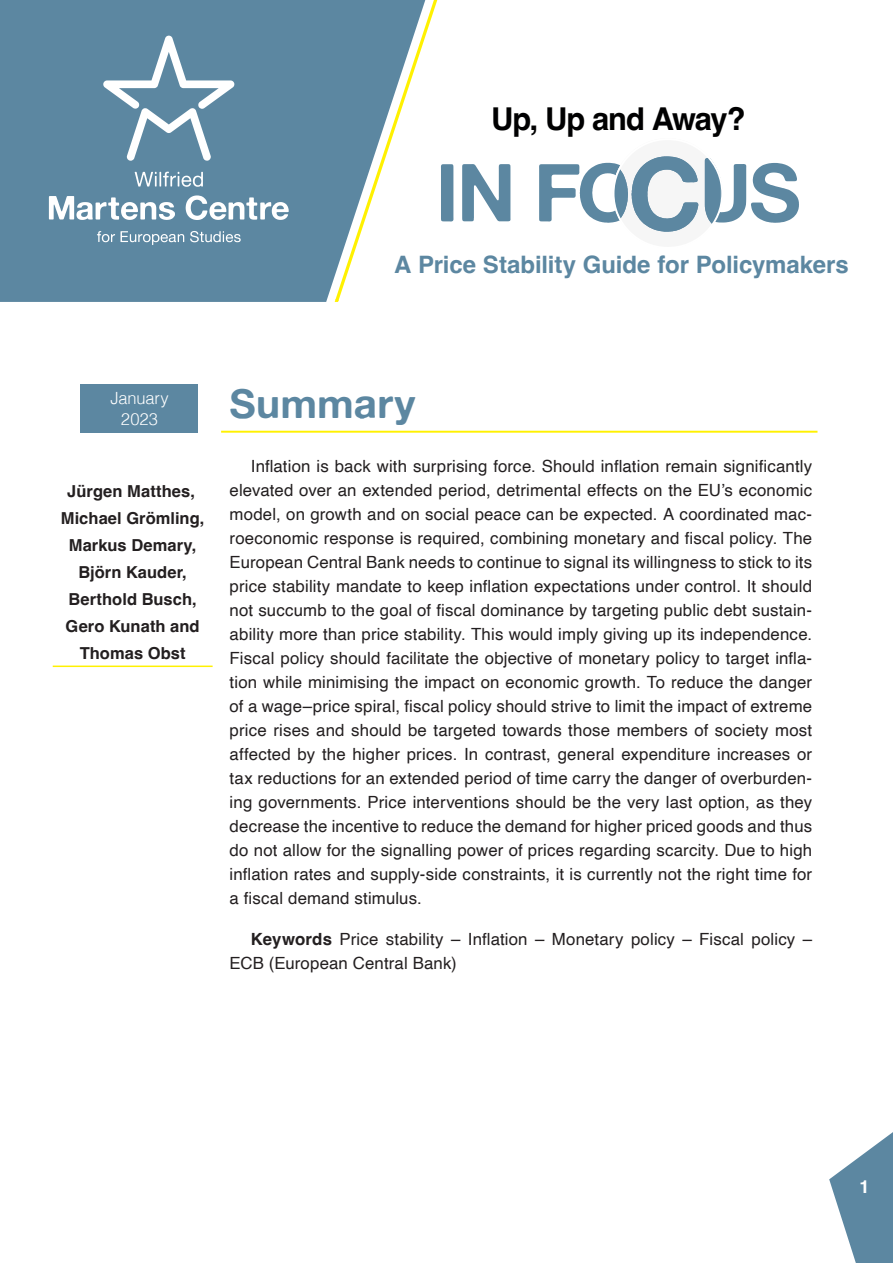
<style>
.page{position:relative;width:893px;height:1263px;background:#fff}
.page>*{position:absolute;margin:0;border:0;box-sizing:border-box;transform-origin:0 0}
.t1{font:40.5px "Alte Haas Grotesk Bold";letter-spacing:.005em;color:#5c87a1}
.t2{font:700 31.5px "Helvetica";letter-spacing:-.035em;color:#000001}
.t3{font:700 24px "Helvetica";letter-spacing:-.005em;color:#5c87a1}
.t4{font:700 18px "Helvetica";color:#fff}
.t5{font:16.8px/24px "Helvetica";letter-spacing:.01em;color:#231f20;text-align:justify}
.t6{font:300 16.8px/21px "Helvetica";letter-spacing:-.005em;color:#fff;text-align:center}
.t7{font:700 16.5px/27px "Helvetica";letter-spacing:.005em;color:#231f20;text-align:center}
.s1{font-weight:700}
</style>
<div class="page">
<svg style="left:829px;top:1132px;width:64px;height:131px"></svg>
<hr style="left:221px;top:431px;width:596px;height:2px;background:#fff101">
<div style="left:0;top:0;width:333px;height:302px;background:#5c87a1"></div>
<svg style="left:103px;top:36px;width:132px;height:125px"></svg>
<svg style="left:135px;top:172px;width:68px;height:15px"></svg>
<svg style="left:49px;top:196px;width:126px;height:24px"></svg>
<svg style="left:186px;top:195px;width:103px;height:25px"></svg>
<svg style="left:97px;top:231px;width:144px;height:14px"></svg>
<div style="left:81px;top:384px;width:117px;height:49px;background:#5c87a1"></div>
<hr style="left:53px;top:665px;width:160px;height:2px;background:#fff101">
<svg style="left:333px;top:0;width:466px;height:302px"></svg>
<div style="left:613px;top:138px;width:110px;height:111px;border:2px solid #fff;border-radius:50%"></div>
<h2 class="t2" style="left:491px;top:100px;width:256px">Up, Up and Away?</h2>
<h3 class="t3" style="left:394px;top:250px;width:456px">A Price Stability Guide for Policymakers</h3>
<p class="t6" style="left:110px;top:386px;width:60px">January<br>2023</p>
<p class="t7" style="left:61px;top:479px;width:145px">Jürgen Matthes,<br>Michael Grömling,<br>Markus Demary,<br>Björn Kauder,<br>Berthold Busch,<br>Gero Kunath and<br>Thomas Obst</p>
<h1 class="t1" style="left:230px;top:378px;width:187px">Summary</h1>
<p class="t5" style="left:230px;top:454px;width:584px;text-indent:21px">Inflation is back with surprising force. Should inflation remain significantly elevated over an extended period, detrimental effects on the EU’s economic model, on growth and on social peace can be expected. A coordinated mac&shy;roeconomic response is required, combining monetary and fiscal policy. The European Central Bank needs to continue to signal its willingness to stick to its price stability mandate to keep inflation expectations under control. It should not succumb to the goal of fiscal dominance by targeting public debt sustain&shy;ability more than price stability. This would imply giving up its independence.<br>Fiscal policy should facilitate the objective of monetary policy to target infla&shy;tion while minimising the impact on economic growth. To reduce the danger of a wage–price spiral, fiscal policy should strive to limit the impact of extreme price rises and should be targeted towards those members of society most affected by the higher prices. In contrast, general expenditure increases or tax reductions for an extended period of time carry the danger of overburden&shy;ing governments. Price interventions should be the very last option, as they decrease the incentive to reduce the demand for higher priced goods and thus do not allow for the signalling power of prices regarding scarcity. Due to high inflation rates and supply-side constraints, it is currently not the right time for a fiscal demand stimulus.</p>
<p class="t5" style="left:230px;top:927px;width:584px;text-indent:21px"><span class="s1">Keywords</span> Price stability – Inflation – Monetary policy – Fiscal policy –<br>ECB (European Central Bank)</p>
<p class="t4" style="left:860px;top:1175px;width:12px">1</p>
</div>
